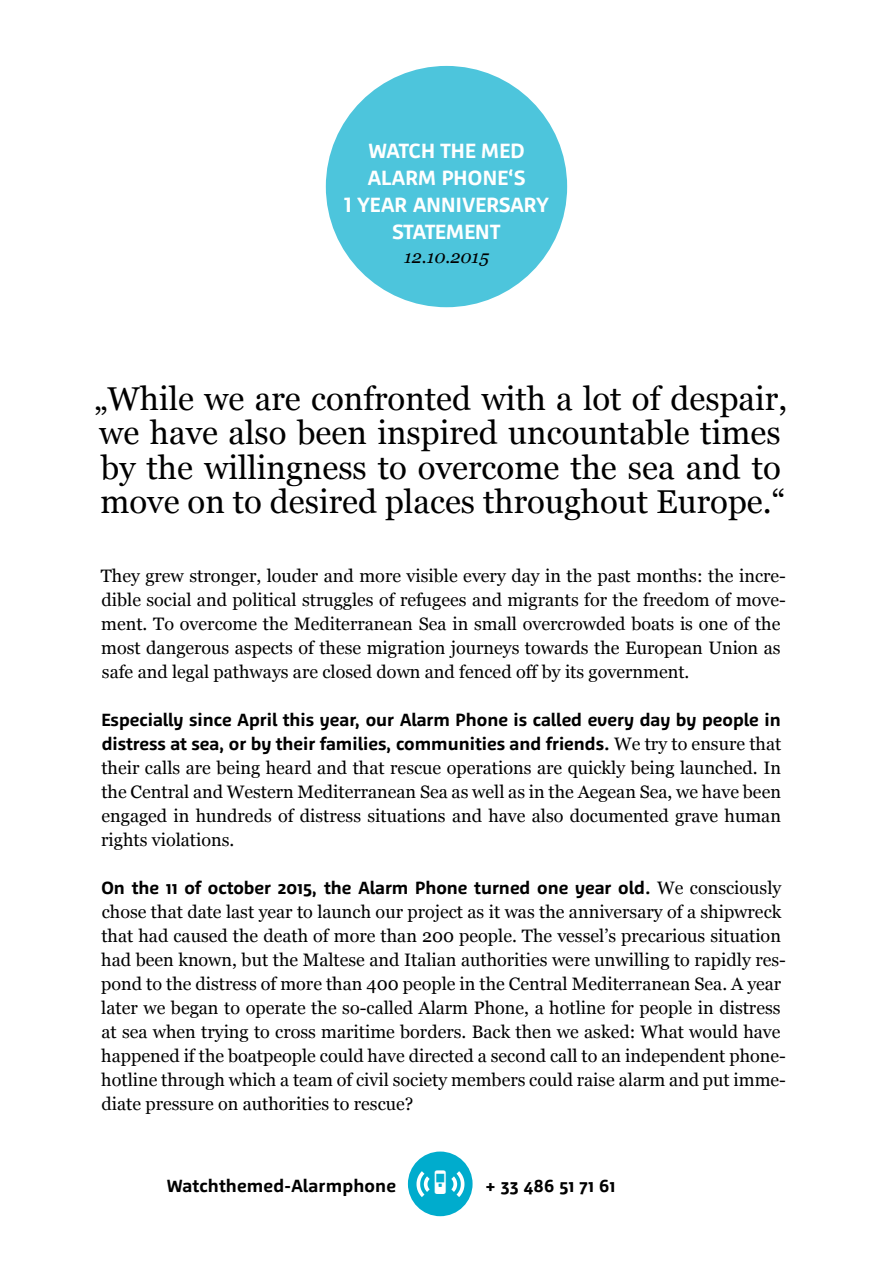
<style>
.page{position:relative;width:893px;height:1263px;background:#fff}
.page>*{position:absolute;margin:0;border:0;box-sizing:border-box;transform-origin:0 0}
.t1{font:33px/34.5px "Georgia";color:#000}
.t2{font:26.4px "Sosa";color:#fff}
.t3{font:700 21px "Agile";letter-spacing:.015em;color:#fff}
.t4{font:18px/24px "Georgia";color:#000}
.t5{font:700 18px/24px "Agile";color:#000}
.t6{font:italic 18px "Georgia";color:#000}
.s1{font-family:"Georgia";font-weight:400}
</style>
<div class="page">
<div style="left:326px;top:66px;width:241px;height:241px;background:#4dc5dc;border-radius:50%"></div>
<div style="left:408px;top:1151px;width:65px;height:65px;background:#00accd;border-radius:50%"></div>
<svg style="left:451px;top:1171px;width:13px;height:26px"></svg>
<svg style="left:416px;top:1171px;width:14px;height:26px"></svg>
<p class="t3" style="left:368px;top:138px;width:158px">Watch The Med</p>
<p class="t3" style="left:367px;top:165px;width:160px">Alarm Phone‘s</p>
<p class="t3" style="left:344px;top:192px;width:205px">1 Year Anniversary</p>
<p class="t3" style="left:393px;top:219px;width:57px">Stateme</p>
<p class="t3" style="left:475px;top:219px;width:27px">nt</p>
<p class="t6" style="left:404px;top:245px;width:86px">12.10.2015</p>
<h1 class="t1" style="left:94px;top:382px;width:695px">„While we are confronted with a lot of despair, we have also been inspired uncountable times by the willingness to overcome the sea and to move on to desired places throughout Europe.“</h1>
<p class="t4" style="left:101px;top:564px;width:687px">They grew stronger, louder and more visible every day in the past months: the incre&shy;dible social and political struggles of refugees and migrants for the freedom of move&shy;ment. To overcome the Mediterranean Sea in small overcrowded boats is one of the most dangerous aspects of these migration journeys towards the European Union as safe and legal pathways are closed down and fenced off by its government.</p>
<p class="t5" style="left:102px;top:708px;width:681px">Especially since April this year, our Alarm Phone is called every day by people in distress at sea, or by their families, communities and friends. <span class="s1">We try to ensure that</span></p>
<p class="t4" style="left:101px;top:756px;width:681px;text-align:justify">their calls are being heard and that rescue operations are quickly being launched. In the Central and Western Mediterranean Sea as well as in the Aegean Sea, we have been engaged in hundreds of distress situations and have also documented grave human rights violations.</p>
<p class="t5" style="left:102px;top:876px;width:681px">On the 11 of october 2015, the Alarm Phone turned one year old. <span class="s1">We consciously</span></p>
<p class="t4" style="left:101px;top:900px;width:686px">chose that date last year to launch our project as it was the anniversary of a shipwreck that had caused the death of more than 200 people. The vessel’s precarious situation had been known, but the Maltese and Italian authorities were unwilling to rapidly res&shy;pond to the distress of more than 400 people in the Central Mediterranean Sea. A year later we began to operate the so-called Alarm Phone, a hotline for people in distress at sea when trying to cross maritime borders. Back then we asked: What would have happened if the boatpeople could have directed a second call to an independent phone&shy;hotline through which a team of civil society members could raise alarm and put imme&shy;diate pressure on authorities to rescue?</p>
<h2 class="t2" style="left:427px;top:1167px;width:28px">/</h2>
<p class="t5" style="left:167px;top:1174px;width:231px">Watchthemed-Alarmphone</p>
<p class="t5" style="left:485px;top:1174px;width:132px">+ 33 486 51 71 61</p>
</div>
